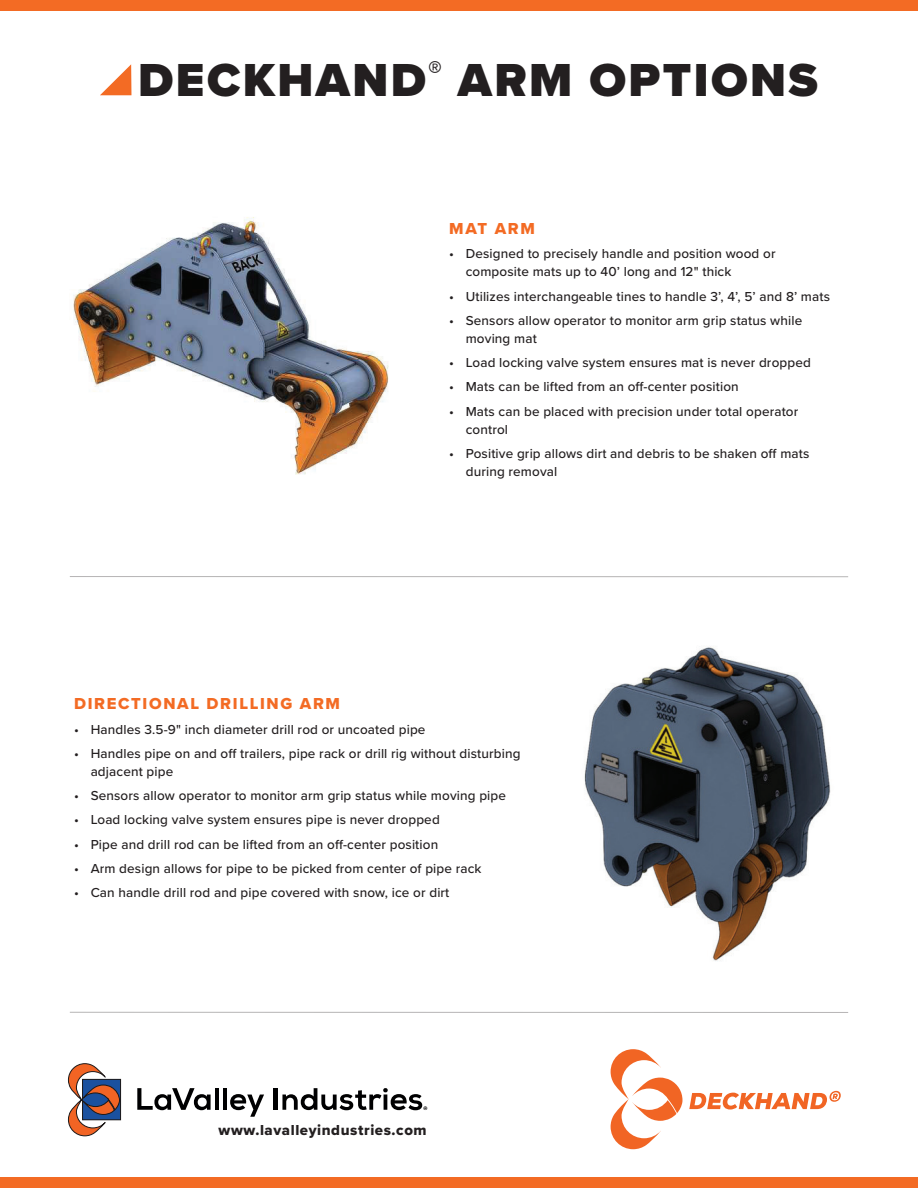
<style>
.page{position:relative;width:918px;height:1188px;background:#fff}
.page>*{position:absolute;margin:0;border:0;box-sizing:border-box;transform-origin:0 0}
.t1{font:900 48px "Proxima Nova";letter-spacing:.05em;color:#231f20}
.t2{font:16.5px "Proxima Nova Extrabld";letter-spacing:.1em;color:#f36b24}
.t3{font:15px "Proxima Nova Extrabld";letter-spacing:.04em;color:#231f20}
.t4{font:500 13.5px/18px "Proxima Nova";letter-spacing:.01em;color:#231f20}
.t5{font:700 4.95px "Nexa";color:#000001}
</style>
<div class="page">
<svg style="left:100px;top:64px;width:31px;height:31px"></svg>
<img style="left:584px;top:646px;width:247px;height:315px">
<svg style="left:611px;top:1049px;width:71px;height:100px"></svg>
<svg style="left:689px;top:1091px;width:152px;height:19px"></svg>
<svg style="left:137px;top:1088px;width:74px;height:22px"></svg>
<hr style="left:215px;top:1088px;width:4px;height:22px;background:#000001">
<hr style="left:223px;top:1088px;width:4px;height:22px;background:#000001">
<svg style="left:230px;top:1094px;width:34px;height:23px"></svg>
<hr style="left:274px;top:1088px;width:4px;height:22px;background:#000001">
<svg style="left:282px;top:1088px;width:140px;height:22px"></svg>
<div style="left:82px;top:1079px;width:39px;height:41px;border:1px solid #1e1a1a"></div>
<svg style="left:68px;top:1063px;width:52px;height:73px"></svg>
<div style="left:0;top:0;width:918px;height:11px;background:#f36b24"></div>
<div style="left:0;top:1178px;width:918px;height:10px;background:#f36b24"></div>
<hr style="left:70px;top:576px;width:778px;height:1px;background:#231f20">
<hr style="left:70px;top:1012px;width:778px;height:1px;background:#231f20">
<img style="left:73px;top:217px;width:316px;height:258px">
<h1 class="t1" style="left:138px;top:44px;width:681px">DECKHAND<sup>®</sup> ARM OPTIONS</h1>
<p class="t2" style="left:449px;top:216px;width:87px">MAT ARM</p>
<p class="t4" style="left:466px;top:244px;width:311px;text-indent:-16px">• Designed to precisely handle and position wood or composite mats up to 40’ long and 12" thick</p>
<p class="t4" style="left:449px;top:287px;width:382px">• Utilizes interchangeable tines to handle 3’, 4’, 5’ and 8’ mats</p>
<p class="t4" style="left:466px;top:311px;width:338px;text-indent:-16px">• Sensors allow operator to monitor arm grip status while moving mat</p>
<p class="t4" style="left:449px;top:353px;width:363px">• Load locking valve system ensures mat is never dropped</p>
<p class="t4" style="left:449px;top:377px;width:291px">• Mats can be lifted from an off-center position</p>
<p class="t4" style="left:466px;top:402px;width:334px;text-indent:-16px">• Mats can be placed with precision under total operator control</p>
<p class="t4" style="left:466px;top:444px;width:345px;text-indent:-16px">• Positive grip allows dirt and debris to be shaken off mats during removal</p>
<p class="t2" style="left:74px;top:692px;width:267px">DIRECTIONAL DRILLING ARM</p>
<p class="t4" style="left:74px;top:720px;width:353px">• Handles 3.5-9" inch diameter drill rod or uncoated pipe</p>
<p class="t4" style="left:91px;top:744px;width:431px;text-indent:-16px">• Handles pipe on and off trailers, pipe rack or drill rig without disturbing adjacent pipe</p>
<p class="t4" style="left:74px;top:786px;width:433px">• Sensors allow operator to monitor arm grip status while moving pipe</p>
<p class="t4" style="left:74px;top:810px;width:367px">• Load locking valve system ensures pipe is never dropped</p>
<p class="t4" style="left:74px;top:835px;width:366px">• Pipe and drill rod can be lifted from an off-center position</p>
<p class="t4" style="left:74px;top:859px;width:409px">• Arm design allows for pipe to be picked from center of pipe rack</p>
<p class="t4" style="left:74px;top:883px;width:377px">• Can handle drill rod and pipe covered with snow, ice or dirt</p>
<p class="t5" style="left:423px;top:1106px;width:6px">®</p>
<p class="t3" style="left:219px;top:1119px;width:210px">www.lavalleyindustries.com</p>
</div>
